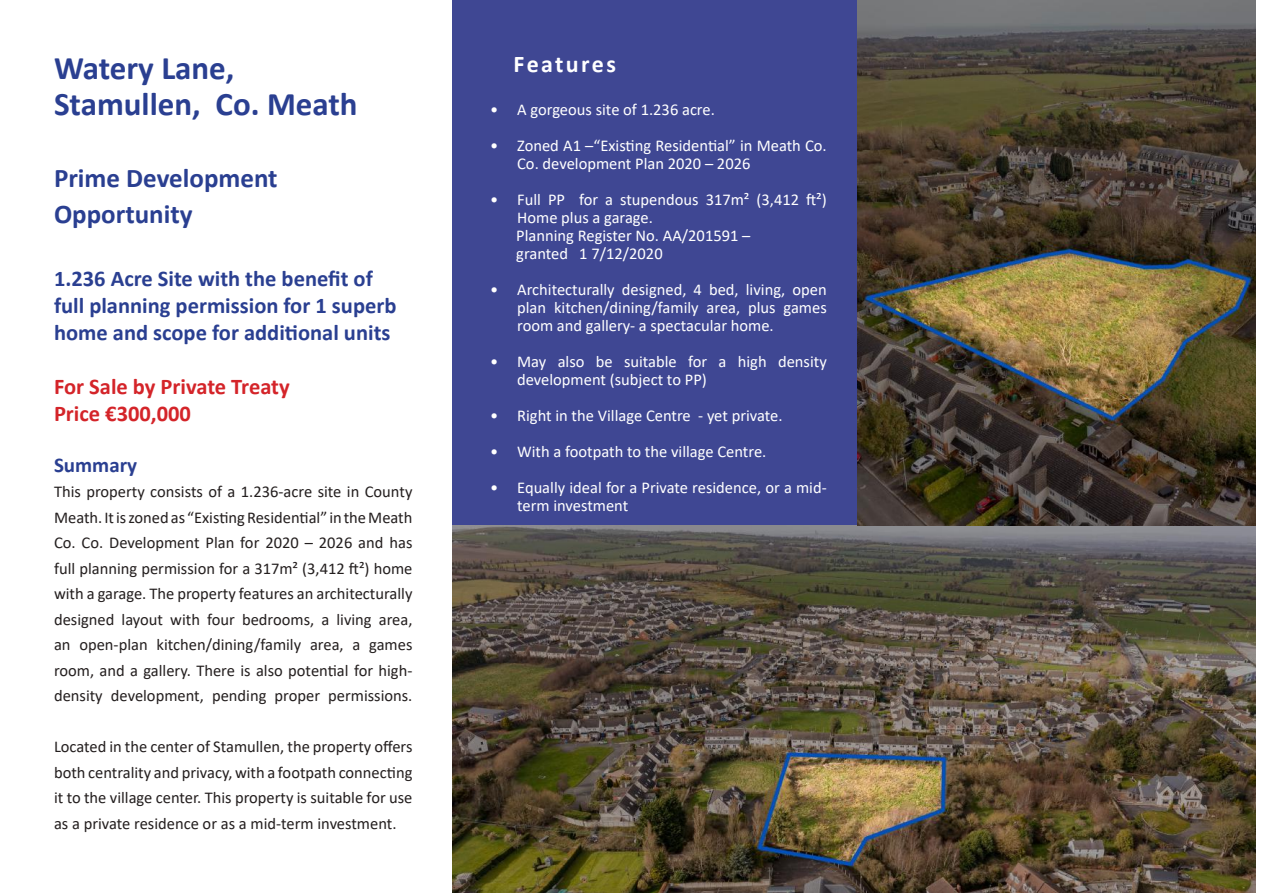
<style>
.page{position:relative;width:1263px;height:893px;background:#fff}
.page>*{position:absolute;margin:0;border:0;box-sizing:border-box;transform-origin:0 0}
.t1{font:700 33px/36px "Calibri";color:#2a3f91}
.t2{font:700 27px/36px "Calibri";color:#2a3f91}
.t3{font:700 24px "Calibri";letter-spacing:.1em;color:#fff}
.t4{font:700 22.5px/27px "Calibri";color:#2a3f91}
.t5{font:700 22.5px/27px "Calibri";color:#d42429}
.t6{font:700 21px "Calibri";color:#2a3f91}
.t7{font:16.5px/25.5px "Calibri";color:#241f1f;text-align:justify}
.t8{font:16.5px/18px "Calibri";color:#fff}
</style>
<div class="page">
<div style="left:452px;top:0;width:413px;height:525px;background:#3f4793"></div>
<img style="left:452px;top:525px;width:804px;height:368px">
<img style="left:858px;top:0;width:398px;height:525px">
<h1 class="t1" style="left:54px;top:49px;width:305px">Watery Lane,<br>Stamullen, Co. Meath</h1>
<h2 class="t2" style="left:54px;top:159px;width:225px">Prime Development<br>Opportunity</h2>
<h3 class="t4" style="left:54px;top:264px;width:344px">1.236 Acre Site with the benefit of full planning permission for 1 superb home and scope for additional units</h3>
<h3 class="t5" style="left:54px;top:372px;width:237px">For Sale by Private Treaty<br>Price €300,000</h3>
<p class="t6" style="left:54px;top:450px;width:85px">Summary</p>
<p class="t7" style="left:54px;top:479px;width:360px">This property consists of a 1.236-acre site in County Meath. It is zoned as “Existing Residential” in the Meath Co. Co. Development Plan for 2020 – 2026 and has full planning permission for a 317m² (3,412 ft²) home with a garage. The property features an architecturally designed layout with four bedrooms, a living area, an open-plan kitchen/dining/family area, a games room, and a gallery. There is also potential for high&shy;density development, pending proper permissions.</p>
<p class="t7" style="left:54px;top:734px;width:360px">Located in the center of Stamullen, the property offers both centrality and privacy, with a footpath connecting it to the village center. This property is suitable for use as a private residence or as a mid-term investment.</p>
<h3 class="t3" style="left:514px;top:47px;width:104px">Features</h3>
<p class="t8" style="left:490px;top:100px;width:226px">• A gorgeous site of 1.236 acre.</p>
<p class="t8" style="left:517px;top:136px;width:311px;text-indent:-27px">• Zoned A1 –“Existing Residential” in Meath Co.<br>Co. development Plan 2020 – 2026</p>
<p class="t8" style="left:516px;top:190px;width:312px;text-indent:-26px">• Full PP for a stupendous 317m² (3,412 ft²)<br>Home plus a garage.<br>Planning Register No. AA/201591 –<br>granted 1 7/12/2020</p>
<p class="t8" style="left:517px;top:280px;width:311px;text-align:justify;text-indent:-27px">• Architecturally designed, 4 bed, living, open plan kitchen/dining/family area, plus games room and gallery- a spectacular home.</p>
<p class="t8" style="left:517px;top:352px;width:311px;text-indent:-27px">• May also be suitable for a high density development (subject to PP)</p>
<p class="t8" style="left:490px;top:406px;width:294px">• Right in the Village Centre - yet private.</p>
<p class="t8" style="left:490px;top:442px;width:278px">• With a footpath to the village Centre.</p>
<p class="t8" style="left:517px;top:478px;width:311px;text-indent:-27px">• Equally ideal for a Private residence, or a mid&shy;term investment</p>
</div>
